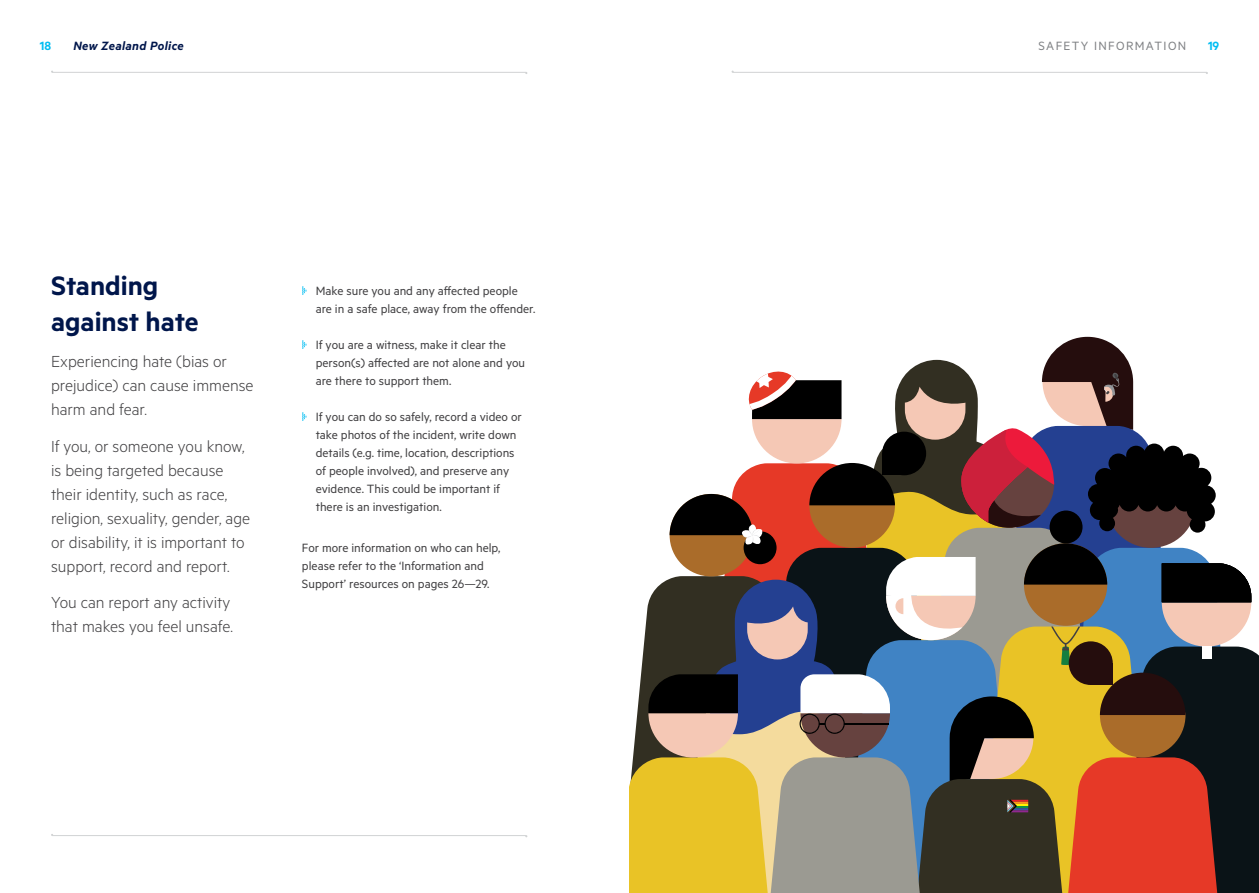
<style>
.page{position:relative;width:1259px;height:893px;background:#fff}
.page>*{position:absolute;margin:0;border:0;box-sizing:border-box;transform-origin:0 0}
.t1{font:600 30px/36px "Metric";color:#00164b}
.t2{font:300 18px/24px "Metric";color:#414042}
.t3{font:13.5px/18px "Metric";color:#414042}
.t4{font:13.5px "Metric";letter-spacing:.1em;color:#808285}
.t5{font:italic 600 13.5px "Metric";letter-spacing:.025em;color:#00164b}
.t6{font:600 13.5px "Metric";color:#00bdf2}
</style>
<div class="page">
<hr style="left:52px;top:72px;width:474px;height:1px;background:#d1d3d4">
<hr style="left:52px;top:835px;width:474px;height:1px;background:#d1d3d4">
<hr style="left:732px;top:72px;width:474px;height:1px;background:#d1d3d4">
<svg style="left:302px;top:286px;width:5px;height:9px"></svg>
<svg style="left:302px;top:340px;width:5px;height:9px"></svg>
<svg style="left:302px;top:412px;width:5px;height:9px"></svg>
<svg style="left:629px;top:337px;width:630px;height:556px"></svg>
<p class="t6" style="left:40px;top:37px;width:13px">18</p>
<p class="t5" style="left:73px;top:37px;width:112px">New Zealand Police</p>
<p class="t4" style="left:1038px;top:37px;width:149px">SAFETY INFORMATION</p>
<p class="t6" style="left:1208px;top:37px;width:13px">19</p>
<h1 class="t1" style="left:51px;top:267px;width:149px">Standing against hate</h1>
<h2 class="t2" style="left:51px;top:348px;width:204px">Experiencing hate (bias or prejudice) can cause immense harm and fear.</h2>
<h2 class="t2" style="left:51px;top:433px;width:201px">If you, or someone you know, is being targeted because their identity, such as race, religion, sexuality, gender, age or disability, it is important to support, record and report.</h2>
<h2 class="t2" style="left:51px;top:590px;width:183px">You can report any activity that makes you feel unsafe.</h2>
<p class="t3" style="left:316px;top:281px;width:221px">Make sure you and any affected people are in a safe place, away from the offender.</p>
<p class="t3" style="left:316px;top:335px;width:211px">If you are a witness, make it clear the person(s) affected are not alone and you are there to support them.</p>
<p class="t3" style="left:316px;top:407px;width:208px">If you can do so safely, record a video or take photos of the incident, write down details (e.g. time, location, descriptions of people involved), and preserve any evidence. This could be important if there is an investigation.</p>
<p class="t3" style="left:302px;top:539px;width:200px">For more information on who can help, please refer to the ‘Information and<br>Support’ resources on pages 26—29.</p>
</div>
